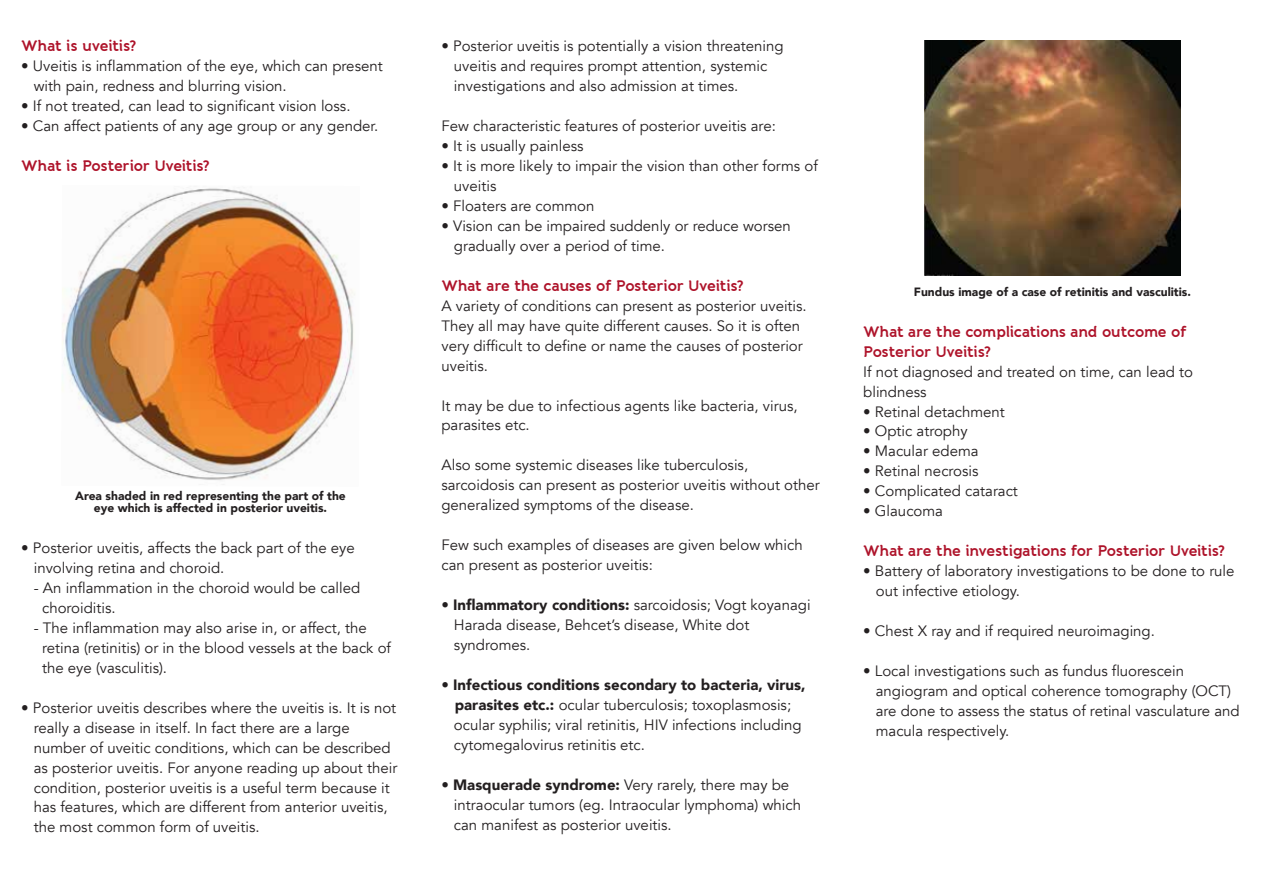
<style>
.page{position:relative;width:1263px;height:893px;background:#fff}
.page>*{position:absolute;margin:0;border:0;box-sizing:border-box;transform-origin:0 0}
.t1{font:15px/20px "Avenir";color:#231f20}
.t2{font:700 15px/20px "Banda";letter-spacing:-.02em;color:#ae132a}
.t3{font:900 12px/12px "Avenir";color:#231f20;text-align:center}
.s1{font-weight:900}
</style>
<div class="page">
<img style="left:925px;top:40px;width:255px;height:236px">
<img style="left:62px;top:188px;width:293px;height:297px">
<p class="t2" style="left:21px;top:36px;width:116px">What is uveitis?</p>
<p class="t1" style="left:34px;top:56px;width:350px;text-indent:-13px">• Uveitis is inflammation of the eye, which can present with pain, redness and blurring vision.</p>
<p class="t1" style="left:21px;top:96px;width:331px">• If not treated, can lead to significant vision loss.</p>
<p class="t1" style="left:21px;top:116px;width:359px">• Can affect patients of any age group or any gender.</p>
<p class="t2" style="left:21px;top:156px;width:190px">What is Posterior Uveitis?</p>
<p class="t3" style="left:75px;top:489px;width:272px">Area shaded in red representing the part of the eye which is affected in posterior uveitis.</p>
<p class="t1" style="left:34px;top:538px;width:323px;text-indent:-13px">• Posterior uveitis, affects the back part of the eye involving retina and choroid.</p>
<p class="t1" style="left:42px;top:578px;width:320px;text-indent:-8px">- An inflammation in the choroid would be called choroiditis.</p>
<p class="t1" style="left:42px;top:618px;width:350px;text-indent:-8px">- The inflammation may also arise in, or affect, the retina (retinitis) or in the blood vessels at the back of the eye (vasculitis).</p>
<p class="t1" style="left:34px;top:698px;width:365px;text-indent:-13px">• Posterior uveitis describes where the uveitis is. It is not really a disease in itself. In fact there are a large number of uveitic conditions, which can be described as posterior uveitis. For anyone reading up about their condition, posterior uveitis is a useful term because it has features, which are different from anterior uveitis, the most common form of uveitis.</p>
<p class="t1" style="left:454px;top:37px;width:331px;text-indent:-13px">• Posterior uveitis is potentially a vision threatening uveitis and requires prompt attention, systemic investigations and also admission at times.</p>
<p class="t1" style="left:441px;top:116px;width:336px">Few characteristic features of posterior uveitis are:</p>
<p class="t1" style="left:441px;top:136px;width:144px">• It is usually painless</p>
<p class="t1" style="left:454px;top:156px;width:365px;text-indent:-13px">• It is more likely to impair the vision than other forms of uveitis</p>
<p class="t1" style="left:441px;top:196px;width:155px">• Floaters are common</p>
<p class="t1" style="left:454px;top:216px;width:338px;text-indent:-13px">• Vision can be impaired suddenly or reduce worsen gradually over a period of time.</p>
<p class="t2" style="left:441px;top:275px;width:304px">What are the causes of Posterior Uveitis?</p>
<p class="t1" style="left:441px;top:296px;width:367px">A variety of conditions can present as posterior uveitis.<br>They all may have quite different causes. So it is often very difficult to define or name the causes of posterior uveitis.</p>
<p class="t1" style="left:441px;top:396px;width:358px">It may be due to infectious agents like bacteria, virus, parasites etc.</p>
<p class="t1" style="left:441px;top:455px;width:380px">Also some systemic diseases like tuberculosis, sarcoidosis can present as posterior uveitis without other generalized symptoms of the disease.</p>
<p class="t1" style="left:441px;top:535px;width:363px">Few such examples of diseases are given below which can present as posterior uveitis:</p>
<p class="t1" style="left:454px;top:595px;width:358px;text-indent:-13px">• <span class="s1">Inflammatory conditions:</span> sarcoidosis; Vogt koyanagi<br>Harada disease, Behcet’s disease, White dot syndromes.</p>
<p class="t1" style="left:454px;top:675px;width:353px;text-indent:-13px">• <span class="s1">Infectious conditions secondary to bacteria, virus, parasites etc.:</span> ocular tuberculosis; toxoplasmosis; ocular syphilis; viral retinitis, HIV infections including cytomegalovirus retinitis etc.</p>
<p class="t1" style="left:454px;top:775px;width:348px;text-indent:-13px">• <span class="s1">Masquerade syndrome:</span> Very rarely, there may be intraocular tumors (eg. Intraocular lymphoma) which can manifest as posterior uveitis.</p>
<p class="t3" style="left:914px;top:285px;width:279px">Fundus image of a case of retinitis and vasculitis.</p>
<p class="t2" style="left:863px;top:321px;width:325px">What are the complications and outcome of<br>Posterior Uveitis?</p>
<p class="t1" style="left:863px;top:362px;width:331px">If not diagnosed and treated on time, can lead to blindness</p>
<p class="t1" style="left:863px;top:402px;width:143px">• Retinal detachment</p>
<p class="t1" style="left:863px;top:422px;width:106px">• Optic atrophy</p>
<p class="t1" style="left:863px;top:442px;width:117px">• Macular edema</p>
<p class="t1" style="left:863px;top:461px;width:117px">• Retinal necrosis</p>
<p class="t1" style="left:863px;top:481px;width:156px">• Complicated cataract</p>
<p class="t1" style="left:863px;top:501px;width:81px">• Glaucoma</p>
<p class="t2" style="left:863px;top:541px;width:363px">What are the investigations for Posterior Uveitis?</p>
<p class="t1" style="left:876px;top:561px;width:360px;text-indent:-13px">• Battery of laboratory investigations to be done to rule out infective etiology.</p>
<p class="t1" style="left:863px;top:621px;width:293px">• Chest X ray and if required neuroimaging.</p>
<p class="t1" style="left:876px;top:661px;width:365px;text-indent:-13px">• Local investigations such as fundus fluorescein angiogram and optical coherence tomography (OCT) are done to assess the status of retinal vasculature and macula respectively.</p>
</div>
